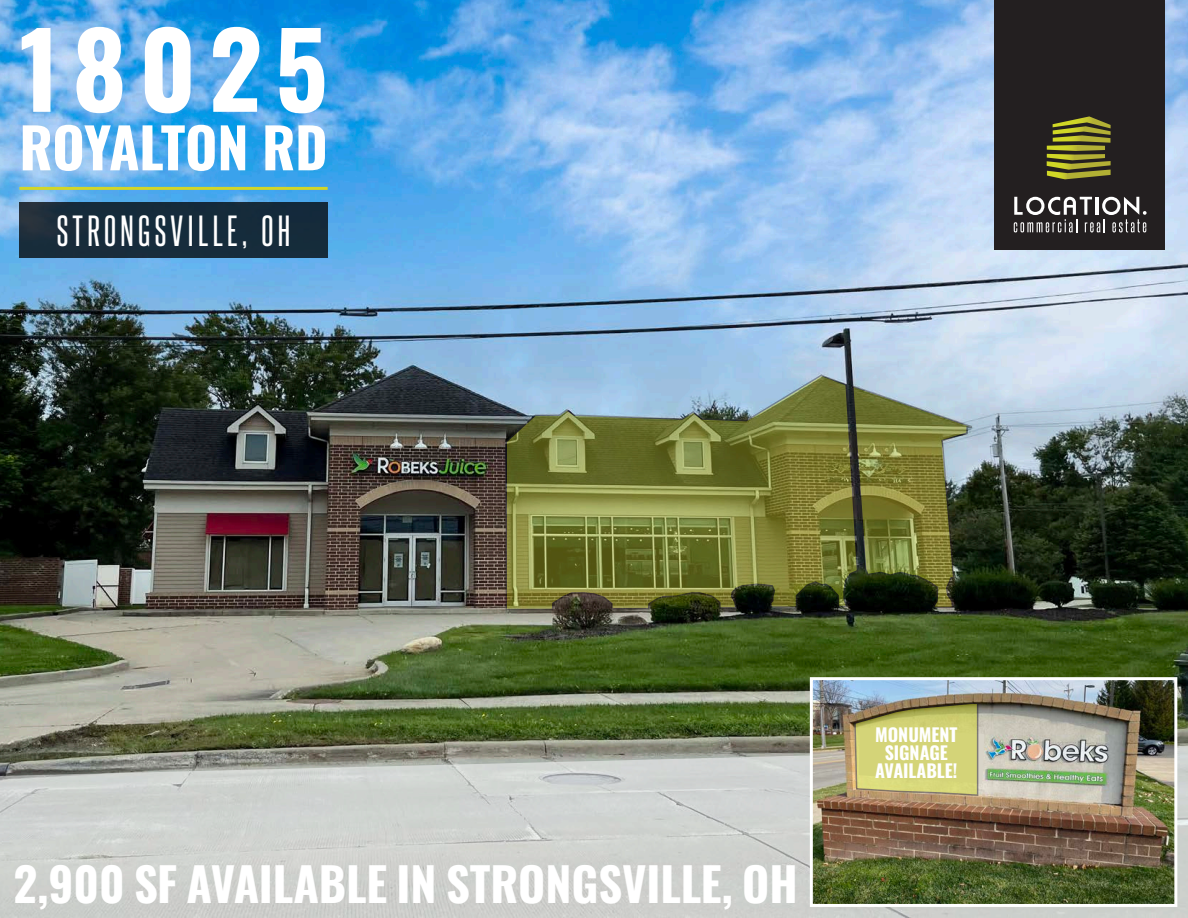
<style>
.page{position:relative;width:1188px;height:918px;background:#fff}
.page>*{position:absolute;margin:0;border:0;box-sizing:border-box;transform-origin:0 0}
.t1{font:103.5px "Oswald";letter-spacing:.125em;color:#fff}
.t2{font:55.5px "Oswald";letter-spacing:-.01em;color:#fff}
.t3{font:46.5px "Oswald";color:#fff}
.t4{font:37.5px "Steelfish Rg";letter-spacing:.12em;color:#fff}
.t5{font:18px "Oswald";color:#fff}
</style>
<div class="page">
<img style="left:0;top:0;width:1188px;height:745px">
<svg style="left:0;top:745px;width:1188px;height:173px;fill:#ced1cd"></svg>
<div style="left:19px;top:203px;width:309px;height:55px;background:#162c3b"></div>
<hr style="left:19px;top:187px;width:309px;height:3px;background:#d2d628">
<div style="left:994px;top:0;width:171px;height:249px;background:#231f20"></div>
<svg style="left:1047px;top:116px;width:64px;height:63px"></svg>
<svg style="left:1014px;top:197px;width:133px;height:35px"></svg>
<img style="left:814px;top:681px;width:359px;height:222px">
<div style="left:810px;top:677px;width:367px;height:230px;border:3px solid #fff"></div>
<svg style="left:505px;top:374px;width:354px;height:237px"></svg>
<img style="left:851px;top:384px;width:122px;height:225px">
<svg style="left:854px;top:702px;width:130px;height:95px"></svg>
<p class="t1" style="left:19px;top:-22px;width:310px">18025</p>
<p class="t2" style="left:19px;top:98px;width:310px">ROYALTON RD</p>
<p class="t4" style="left:57px;top:208px;width:235px">STRONGSVILLE, OH</p>
<p class="t3" style="left:14px;top:843px;width:786px">2,900 SF AVAILABLE IN STRONGSVILLE, OH</p>
<p class="t5" style="left:875px;top:718px;width:84px">MONUMENT</p>
<p class="t5" style="left:885px;top:736px;width:65px">SIGNAGE</p>
<p class="t5" style="left:875px;top:754px;width:84px">AVAILABLE!</p>
</div>
